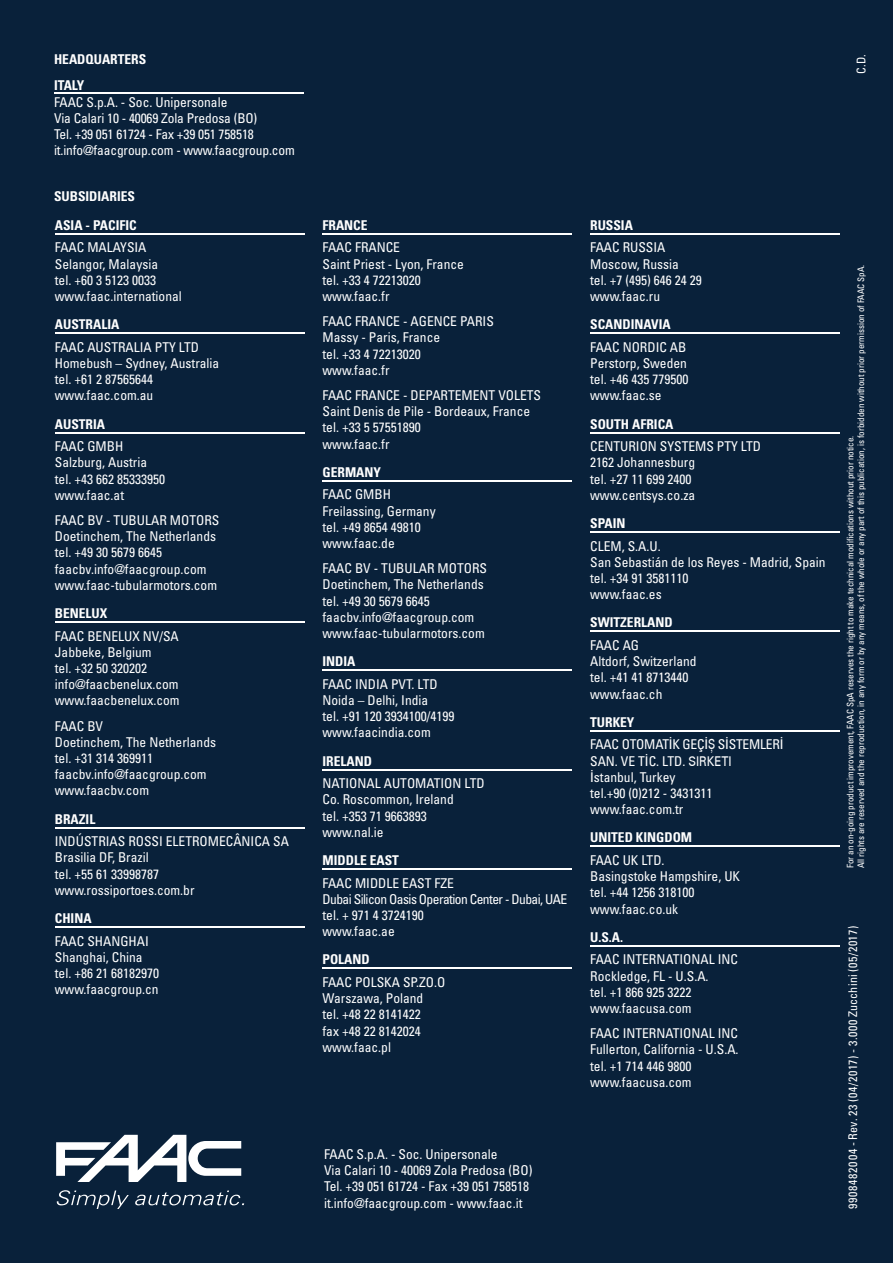
<style>
.page{position:relative;width:893px;height:1263px;background:#09213a}
.page>*{position:absolute;margin:0;border:0;box-sizing:border-box;transform-origin:0 0}
.t1{font:condensed 13.5px/16.2px "Univers LT Std";color:#fff}
.t2{font:700 condensed 13.5px "Univers LT Std";color:#fff}
.t3{font:condensed 13.5px/16.2px "Univers LT Std";letter-spacing:-.04em;color:#fff}
.t4{font:condensed 12px "Univers LT Std";letter-spacing:.055em;color:#fff}
.t5{font:condensed 9px/10.5px "Univers LT Std";color:#fff}
.s1{font-weight:700}
.s2{font-family:"Univers CE";font-weight:500;font-stretch:normal}
.s3{font-family:"Univers CE";font-weight:500;font-stretch:normal;font-size:14.1px}
</style>
<div class="page">
<svg style="left:56px;top:1190px;width:73px;height:19px"></svg>
<svg style="left:135px;top:1190px;width:109px;height:15px"></svg>
<svg style="left:56px;top:1135px;width:185px;height:47px"></svg>
<hr style="left:55px;top:233px;width:249px;height:1px;background:#fff">
<hr style="left:55px;top:332px;width:249px;height:2px;background:#fff">
<hr style="left:55px;top:432px;width:249px;height:1px;background:#fff">
<hr style="left:55px;top:621px;width:249px;height:2px;background:#fff">
<hr style="left:55px;top:827px;width:249px;height:1px;background:#fff">
<hr style="left:55px;top:926px;width:249px;height:2px;background:#fff">
<hr style="left:322px;top:233px;width:250px;height:1px;background:#fff">
<hr style="left:322px;top:480px;width:250px;height:1px;background:#fff">
<hr style="left:322px;top:669px;width:250px;height:2px;background:#fff">
<hr style="left:322px;top:769px;width:250px;height:1px;background:#fff">
<hr style="left:322px;top:868px;width:250px;height:2px;background:#fff">
<hr style="left:322px;top:967px;width:250px;height:2px;background:#fff">
<hr style="left:590px;top:233px;width:250px;height:1px;background:#fff">
<hr style="left:590px;top:332px;width:250px;height:2px;background:#fff">
<hr style="left:590px;top:432px;width:250px;height:1px;background:#fff">
<hr style="left:590px;top:531px;width:250px;height:2px;background:#fff">
<hr style="left:590px;top:630px;width:250px;height:2px;background:#fff">
<hr style="left:590px;top:730px;width:250px;height:1px;background:#fff">
<hr style="left:590px;top:845px;width:250px;height:2px;background:#fff">
<hr style="left:590px;top:945px;width:250px;height:1px;background:#fff">
<hr style="left:54px;top:93px;width:250px;height:1px;background:#fff">
<p class="t2" style="left:54px;top:54px;width:94px">HEADQUARTERS</p>
<p class="t2" style="left:54px;top:80px;width:32px">ITALY</p>
<p class="t1" style="left:54px;top:95px;width:242px">FAAC S.p.A. - Soc. Unipersonale<br>Via Calari 10 - 40069 Zola Predosa (BO)<br>Tel. +39 051 61724 - Fax +39 051 758518 it.info@faacgroup.com - www.faacgroup.com</p>
<p class="t2" style="left:54px;top:191px;width:83px">SUBSIDIARIES</p>
<p class="t2" style="left:55px;top:220px;width:83px">ASIA - PACIFIC</p>
<p class="t1" style="left:55px;top:240px;width:128px">FAAC MALAYSIA<br>Selangor, Malaysia<br>tel. +60 3 5123 0033 www.faac.international</p>
<p class="t2" style="left:55px;top:319px;width:66px">AUSTRALIA</p>
<p class="t1" style="left:55px;top:340px;width:166px">FAAC AUSTRALIA PTY LTD<br>Homebush – Sydney, Australia tel. +61 2 87565644 www.faac.com.au</p>
<p class="t2" style="left:55px;top:418px;width:52px">AUSTRIA</p>
<p class="t1" style="left:55px;top:439px;width:112px">FAAC GMBH<br>Salzburg, Austria tel. +43 662 85333950 www.faac.at</p>
<p class="t1" style="left:55px;top:513px;width:166px">FAAC BV - TUBULAR MOTORS<br>Doetinchem, The Netherlands tel. +49 30 5679 6645 faacbv.info@faacgroup.com www.faac-tubularmotors.com</p>
<p class="t2" style="left:55px;top:608px;width:54px">BENELUX</p>
<p class="t1" style="left:55px;top:629px;width:126px">FAAC BENELUX NV/SA<br>Jabbeke, Belgium<br>tel. +32 50 320202 info@faacbenelux.com www.faacbenelux.com</p>
<p class="t1" style="left:55px;top:719px;width:163px">FAAC BV<br>Doetinchem, The Netherlands tel. +31 314 369911 faacbv.info@faacgroup.com www.faacbv.com</p>
<p class="t2" style="left:55px;top:813px;width:42px">BRAZIL</p>
<p class="t1" style="left:55px;top:834px;width:236px">INDÚSTRIAS ROSSI ELETROMECÂNICA SA<br>Brasilia DF, Brazil<br>tel. +55 61 33998787 www.rossiportoes.com.br</p>
<p class="t2" style="left:55px;top:913px;width:38px">CHINA</p>
<p class="t1" style="left:55px;top:933px;width:106px">FAAC SHANGHAI<br>Shanghai, China tel. +86 21 68182970 www.faacgroup.cn</p>
<p class="t4" style="left:856px;top:74px;width:22px;rotate:-90deg">C.D.</p>
<p class="t2" style="left:322px;top:220px;width:47px">FRANCE</p>
<p class="t1" style="left:322px;top:240px;width:143px">FAAC FRANCE<br>Saint Priest - Lyon, France tel. +33 4 72213020 www.faac.fr</p>
<p class="t1" style="left:322px;top:314px;width:173px">FAAC FRANCE - AGENCE PARIS<br>Massy - Paris, France<br>tel. +33 4 72213020<br>www.faac.fr</p>
<p class="t1" style="left:322px;top:388px;width:220px">FAAC FRANCE - DEPARTEMENT VOLETS<br>Saint Denis de Pile - Bordeaux, France tel. +33 5 57551890<br>www.faac.fr</p>
<p class="t2" style="left:322px;top:467px;width:60px">GERMANY</p>
<p class="t1" style="left:322px;top:487px;width:115px">FAAC GMBH<br>Freilassing, Germany tel. +49 8654 49810 www.faac.de</p>
<p class="t1" style="left:322px;top:561px;width:166px">FAAC BV - TUBULAR MOTORS<br>Doetinchem, The Netherlands tel. +49 30 5679 6645 faacbv.info@faacgroup.com www.faac-tubularmotors.com</p>
<p class="t2" style="left:322px;top:656px;width:35px">INDIA</p>
<p class="t1" style="left:322px;top:677px;width:133px">FAAC INDIA PVT. LTD<br>Noida – Delhi, India<br>tel. +91 120 3934100/4199 www.faacindia.com</p>
<p class="t2" style="left:322px;top:755px;width:51px">IRELAND</p>
<p class="t1" style="left:322px;top:776px;width:164px">NATIONAL AUTOMATION LTD<br>Co. Roscommon, Ireland<br>tel. +353 71 9663893 www.nal.ie</p>
<p class="t2" style="left:322px;top:855px;width:78px">MIDDLE EAST</p>
<p class="t3" style="left:322px;top:875px;width:246px">FAAC MIDDLE EAST FZE<br>Dubai Silicon Oasis Operation Center - Dubai, UAE tel. + 971 4 3724190<br>www.faac.ae</p>
<p class="t2" style="left:322px;top:954px;width:49px">POLAND</p>
<p class="t1" style="left:322px;top:975px;width:124px">FAAC POLSKA SP.ZO.O<br>Warszawa, Poland<br>tel. +48 22 8141422<br>fax +48 22 8142024 www.faac.pl</p>
<p class="t1" style="left:324px;top:1147px;width:210px">FAAC S.p.A. - Soc. Unipersonale<br>Via Calari 10 - 40069 Zola Predosa (BO)<br>Tel. +39 051 61724 - Fax +39 051 758518 it.info@faacgroup.com - www.faac.it</p>
<p class="t2" style="left:590px;top:220px;width:44px">RUSSIA</p>
<p class="t1" style="left:590px;top:240px;width:113px">FAAC RUSSIA<br>Moscow, Russia<br>tel. +7 (495) 646 24 29 www.faac.ru</p>
<p class="t2" style="left:590px;top:319px;width:82px">SCANDINAVIA</p>
<p class="t1" style="left:590px;top:340px;width:100px">FAAC NORDIC AB<br>Perstorp, Sweden tel. +46 435 779500 www.faac.se</p>
<p class="t2" style="left:590px;top:418px;width:85px">SOUTH AFRICA</p>
<p class="t1" style="left:590px;top:439px;width:172px">CENTURION SYSTEMS PTY LTD<br>2162 Johannesburg<br>tel. +27 11 699 2400 www.centsys.co.za</p>
<p class="t2" style="left:590px;top:518px;width:37px">SPAIN</p>
<p class="t1" style="left:590px;top:539px;width:237px">CLEM, S.A.U.<br>San Sebastián de los Reyes - Madrid, Spain tel. +34 91 3581110<br>www.faac.es</p>
<p class="t2" style="left:590px;top:617px;width:84px">SWITZERLAND</p>
<p class="t1" style="left:590px;top:638px;width:108px">FAAC AG<br>Altdorf, Switzerland tel. +41 41 8713440 www.faac.ch</p>
<p class="t1" style="left:590px;top:711px;width:195px;line-height:22.6px"><span class="s1">TURKEY<br></span>FAAC OTOMAT<span class="s2">İ</span>K GEÇ<span class="s2">İ</span><span class="s3">Ș</span> S<span class="s2">İ</span>STEMLER<span class="s2">İ</span></p>
<p class="t1" style="left:590px;top:753px;width:143px">SAN. VE T<span class="s2">İ</span>C. LTD. <span class="s2">SIRKETI<br>İ</span>stanbul, Turkey<br>tel.+90 (0)212 - 3431311 www.faac.com.tr</p>
<p class="t2" style="left:590px;top:832px;width:104px">UNITED KINGDOM</p>
<p class="t1" style="left:590px;top:853px;width:151px">FAAC UK LTD.<br>Basingstoke Hampshire, UK tel. +44 1256 318100 www.faac.co.uk</p>
<p class="t2" style="left:590px;top:931px;width:34px">U.S.A.</p>
<p class="t1" style="left:590px;top:952px;width:149px">FAAC INTERNATIONAL INC<br>Rockledge, FL - U.S.A.<br>tel. +1 866 925 3222 www.faacusa.com</p>
<p class="t1" style="left:590px;top:1026px;width:150px">FAAC INTERNATIONAL INC<br>Fullerton, California - U.S.A. tel. +1 714 446 9800 www.faacusa.com</p>
<p class="t5" style="left:846px;top:868px;width:605px;rotate:-90deg">For an on-going product improvement, FAAC SpA reserves the right to make technical modifications without prior notice.<br>All rights are reserved and the reproduction, in any form or by any means, of the whole or any part of this publication, is forbidden without prior permission of FAAC SpA.</p>
<p class="t4" style="left:848px;top:1209px;width:284px;rotate:-90deg">9908482004 - Rev. 23 (04/2017) - 3.000 Zucchini (05/2017)</p>
</div>
